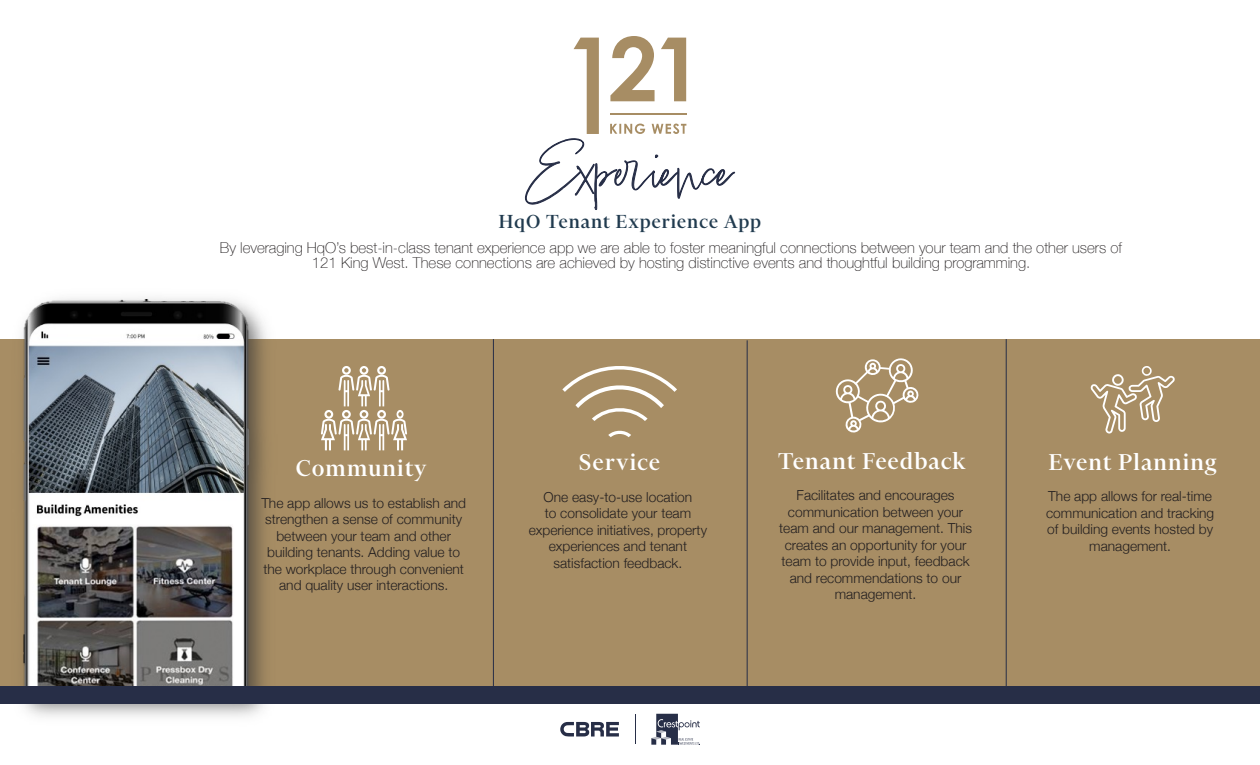
<style>
.page{position:relative;width:1260px;height:765px;background:#fff}
.page>*{position:absolute;margin:0;border:0;box-sizing:border-box;transform-origin:0 0}
._22_5_31_5_Bold_175_R{font:500 26.12px "Financier Display";letter-spacing:.05em;color:#fff}
._22_5_31_5_Bold_175_R-2{font:500 21.62px "Financier Display";letter-spacing:.05em;color:#213b4f}
.t1{font:100 15px/15px "Helvetica Neue";color:#231f20;text-align:center}
.t2{font:300 13.75px/16.5px "Helvetica Neue";color:#231f20;text-align:center}
</style>
<div class="page">
<div style="left:0;top:339px;width:1260px;height:348px;background:#a78d64"></div>
<hr style="left:493px;top:339px;width:1px;height:354px;background:#272e47">
<hr style="left:747px;top:340px;width:1px;height:354px;background:#272e47">
<hr style="left:1006px;top:339px;width:1px;height:354px;background:#272e47">
<svg style="left:525px;top:36px;width:210px;height:174px"></svg>
<img style="left:20px;top:299px;width:231px;height:388px">
<svg style="left:560px;top:722px;width:59px;height:15px"></svg>
<svg style="left:651px;top:714px;width:49px;height:31px"></svg>
<svg style="left:635px;top:714px;width:1px;height:29px"></svg>
<svg style="left:321px;top:366px;width:86px;height:84px"></svg>
<svg style="left:562px;top:366px;width:115px;height:55px"></svg>
<svg style="left:608px;top:430px;width:23px;height:7px"></svg>
<svg style="left:835px;top:358px;width:84px;height:75px"></svg>
<svg style="left:1090px;top:366px;width:85px;height:68px"></svg>
<div style="left:0;top:687px;width:1260px;height:17px;background:#272e47"></div>
<p class="_22_5_31_5_Bold_175_R-2" style="left:499px;top:210px;width:264px">HqO Tenant Experience App</p>
<p class="t1" style="left:220px;top:240px;width:904px">By leveraging HqO’s best-in-class tenant experience app we are able to foster meaningful connections between your team and the other users of<br>121 King West. These connections are achieved by hosting distinctive events and thoughtful building programming.</p>
<p class="_22_5_31_5_Bold_175_R" style="left:296px;top:455px;width:132px">Community</p>
<p class="_22_5_31_5_Bold_175_R" style="left:579px;top:449px;width:82px">Service</p>
<p class="_22_5_31_5_Bold_175_R" style="left:778px;top:447px;width:189px">Tenant Feedback</p>
<p class="_22_5_31_5_Bold_175_R" style="left:1049px;top:448px;width:169px">Event Planning</p>
<p class="t2" style="left:261px;top:494px;width:206px">The app allows us to establish and strengthen a sense of community between your team and other building tenants. Adding value to the workplace through convenient and quality user interactions.</p>
<p class="t2" style="left:529px;top:488px;width:180px">One easy-to-use location<br>to consolidate your team experience initiatives, property experiences and tenant satisfaction feedback.</p>
<p class="t2" style="left:779px;top:486px;width:194px">Facilitates and encourages communication between your team and our management. This creates an opportunity for your team to provide input, feedback and recommendations to our management.</p>
<p class="t2" style="left:1046px;top:487px;width:170px">The app allows for real-time communication and tracking of building events hosted by management.</p>
</div>
